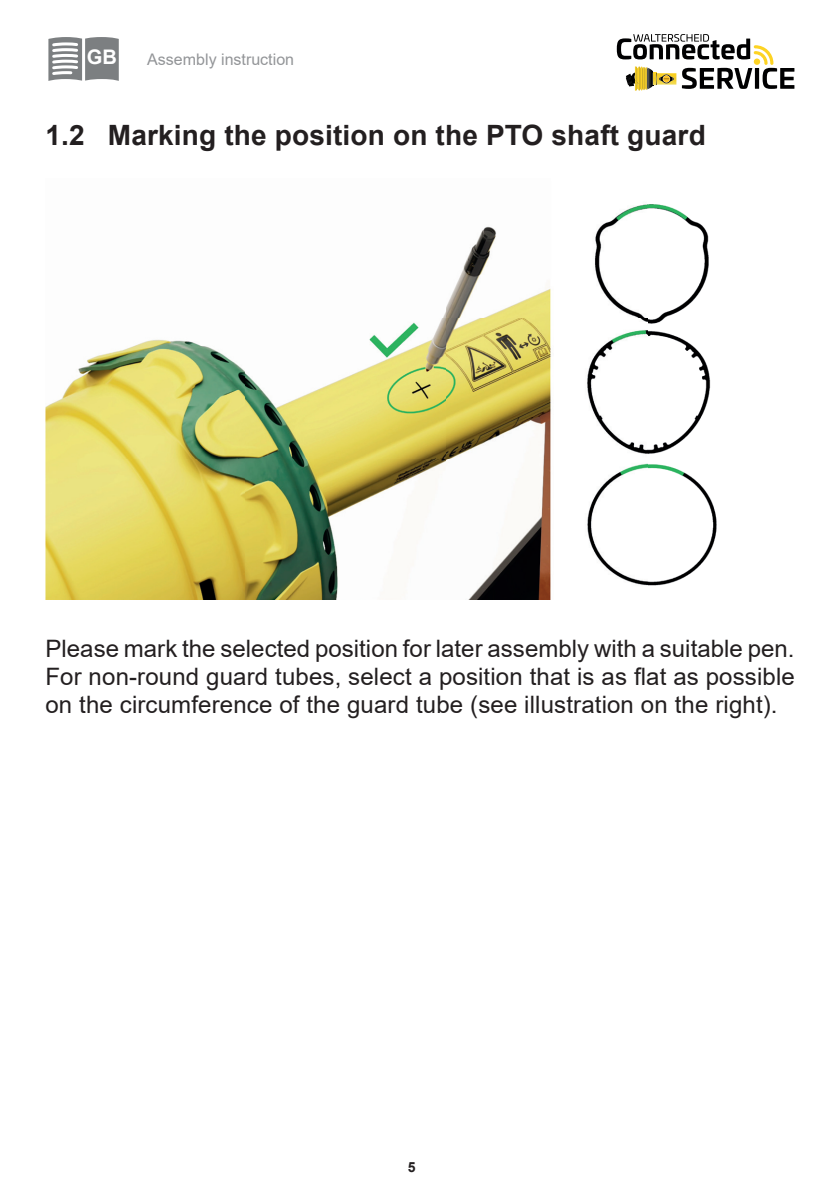
<style>
.page{position:relative;width:840px;height:1191px;background:#fff}
.page>*{position:absolute;margin:0;border:0;box-sizing:border-box;transform-origin:0 0}
.t1{font:700 28px "Arial";letter-spacing:.005em;color:#231f20}
.t2{font:24px/28px "Arial";letter-spacing:.005em;color:#231f20;text-align:justify}
.t3{font:700 20px "Arial";color:#fff}
.t4{font:16px "Arial";color:#939598}
.t5{font:700 14px "Arial";color:#231f20}
</style>
<div class="page">
<svg style="left:48px;top:37px;width:71px;height:44px"></svg>
<img style="left:634px;top:89px;width:12px;height:2px">
<svg style="left:616px;top:34px;width:178px;height:55px"></svg>
<img style="left:45px;top:204px;width:672px;height:396px">
<p class="t3" style="left:87px;top:43px;width:32px">GB</p>
<p class="t4" style="left:147px;top:48px;width:148px">Assembly instruction</p>
<p class="t1" style="left:45px;top:116px;width:661px">1.2 Marking the position on the PTO shaft guard</p>
<p class="t2" style="left:45px;top:634px;width:750px">Please mark the selected position for later assembly with a suitable pen.<br>For non-round guard tubes, select a position that is as flat as possible on the circumference of the guard tube (see illustration on the right).</p>
<p class="t5" style="left:407px;top:1156px;width:9px">5</p>
</div>
